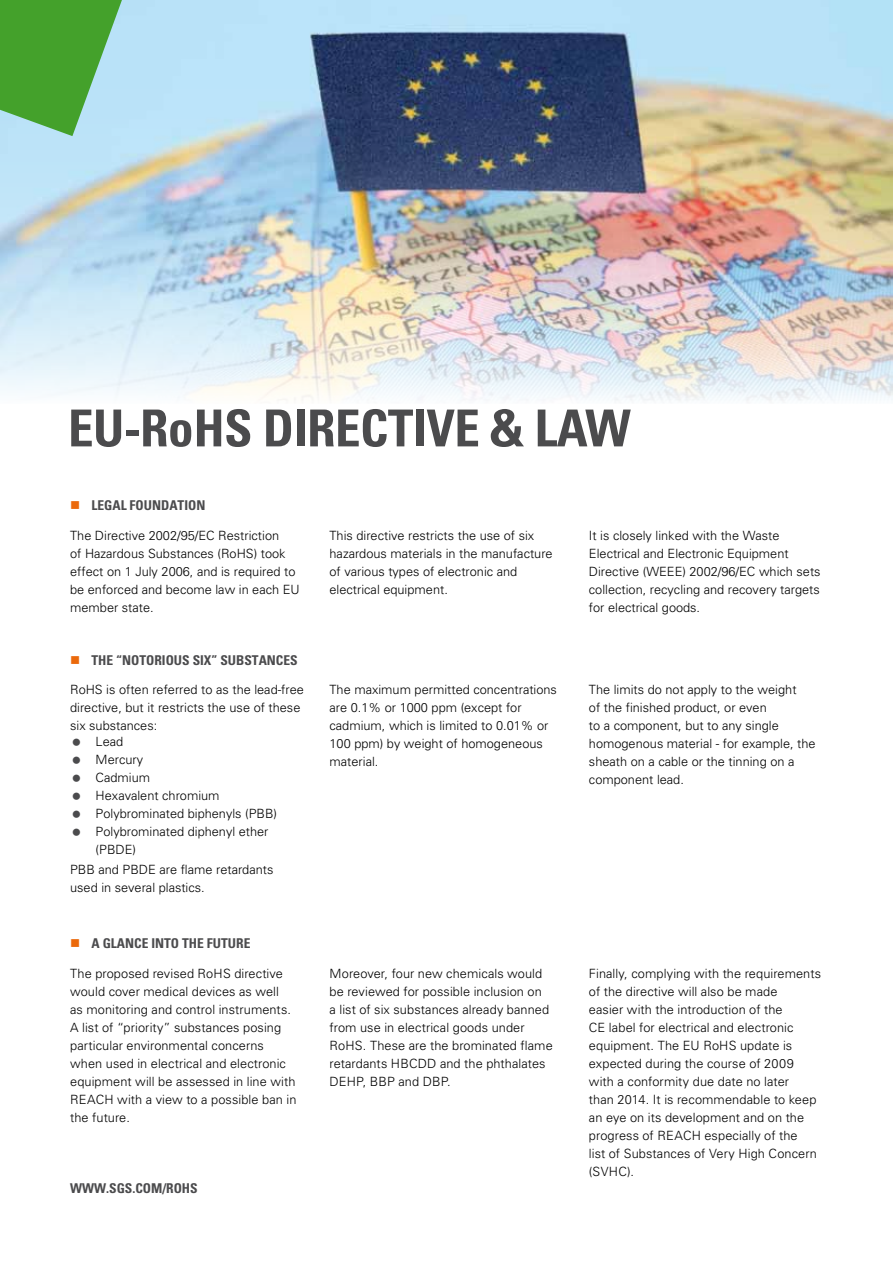
<style>
.page{position:relative;width:893px;height:1263px;background:#fff}
.page>*{position:absolute;margin:0;border:0;box-sizing:border-box;transform-origin:0 0}
.t1{font:700 condensed 51px "Univers";letter-spacing:-.01em;color:#4b4b4d}
.t2{font:700 condensed 13.5px "Univers";color:#4b4b4d}
.t3{font:300 12.75px/18px "Univers";color:#000}
</style>
<div class="page">
<img style="left:0;top:0;width:893px;height:401px">
<svg style="left:0;top:0;width:122px;height:136px;background:#62b15f"></svg>
<h1 class="t1" style="left:68px;top:397px;width:564px">EU-ROHS DIRECTIVE &amp; LAW</h1>
<p class="t2" style="left:91px;top:497px;width:115px">LEGAL FOUNDATION</p>
<p class="t3" style="left:70px;top:527px;width:231px">The Directive 2002/95/EC Restriction<br>of Hazardous Substances (RoHS) took effect on 1 July 2006, and is required to be enforced and become law in each EU member state.</p>
<p class="t2" style="left:91px;top:652px;width:208px">THE “NOTORIOUS SIX” SUBSTANCES</p>
<p class="t3" style="left:70px;top:681px;width:235px">RoHS is often referred to as the lead-free directive, but it restricts the use of these six substances:</p>
<p class="t3" style="left:96px;top:732px;width:183px">Lead<br>Mercury<br>Cadmium<br>Hexavalent chromium<br>Polybrominated biphenyls (PBB)<br>Polybrominated diphenyl ether (PBDE)</p>
<p class="t3" style="left:70px;top:861px;width:205px">PBB and PBDE are flame retardants used in several plastics.</p>
<p class="t3" style="left:330px;top:527px;width:225px">This directive restricts the use of six hazardous materials in the manufacture of various types of electronic and electrical equipment.</p>
<p class="t3" style="left:589px;top:527px;width:233px">It is closely linked with the Waste Electrical and Electronic Equipment Directive (WEEE) 2002/96/EC which sets collection, recycling and recovery targets for electrical goods.</p>
<p class="t3" style="left:330px;top:681px;width:229px">The maximum permitted concentrations are 0.1% or 1000 ppm (except for cadmium, which is limited to 0.01% or<br>100 ppm) by weight of homogeneous material.</p>
<p class="t3" style="left:589px;top:681px;width:228px">The limits do not apply to the weight<br>of the finished product, or even<br>to a component, but to any single homogenous material - for example, the sheath on a cable or the tinning on a component lead.</p>
<p class="t2" style="left:91px;top:935px;width:160px">A GLANCE INTO THE FUTURE</p>
<p class="t3" style="left:70px;top:965px;width:228px">The proposed revised RoHS directive would cover medical devices as well<br>as monitoring and control instruments.<br>A list of “priority” substances posing particular environmental concerns when used in electrical and electronic equipment will be assessed in line with REACH with a view to a possible ban in the future.</p>
<p class="t3" style="left:330px;top:965px;width:225px">Moreover, four new chemicals would be reviewed for possible inclusion on<br>a list of six substances already banned from use in electrical goods under RoHS. These are the brominated flame retardants HBCDD and the phthalates DEHP, BBP and DBP.</p>
<p class="t3" style="left:589px;top:965px;width:234px">Finally, complying with the requirements of the directive will also be made<br>easier with the introduction of the<br>CE label for electrical and electronic equipment. The EU RoHS update is expected during the course of 2009 with a conformity due date no later<br>than 2014. It is recommendable to keep an eye on its development and on the progress of REACH especially of the<br>list of Substances of Very High Concern (SVHC).</p>
<p class="t2" style="left:70px;top:1180px;width:129px">WWW.SGS.COM/ROHS</p>
</div>
